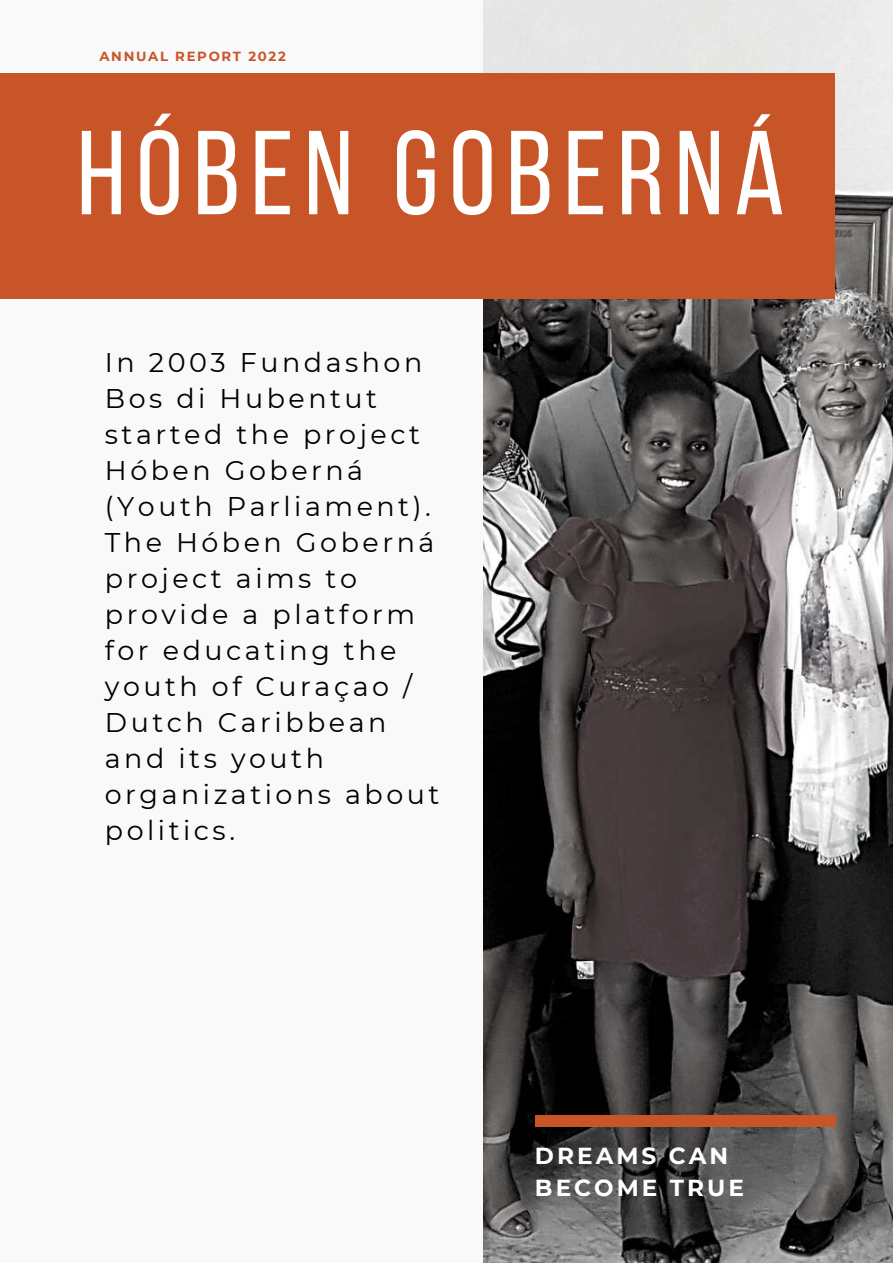
<style>
.page{position:relative;width:893px;height:1264px;background:#fff}
.page>*{position:absolute;margin:0;border:0;box-sizing:border-box;transform-origin:0 0}
.t1{font:119.1px "Bebas Neue";letter-spacing:.09em;color:#fff}
.t2{font:27px/36px "Montserrat";letter-spacing:.13em;color:#000}
.t3{font:700 23.1px/31.5px "Montserrat";letter-spacing:.13em;color:#fff}
.t4{font:700 13.2px "Montserrat";letter-spacing:.13em;color:#c75528}
</style>
<div class="page">
<div style="left:0;top:0;width:892px;height:1262px;background:#f9f9f9"></div>
<img style="left:483px;top:0;width:409px;height:1262px">
<div style="left:535px;top:1115px;width:300px;height:11px;background:#c75528"></div>
<div style="left:0;top:73px;width:834px;height:226px;background:#c75528"></div>
<p class="t4" style="left:99px;top:48px;width:188px">ANNUAL REPORT 2022</p>
<h1 class="t1" style="left:77px;top:125px;width:709px">HÓBEN GOBERNÁ</h1>
<p class="t2" style="left:105px;top:344px;width:336px">In 2003 Fundashon<br>Bos di Hubentut started the project<br>Hóben Goberná (Youth Parliament).<br>The Hóben Goberná project aims to provide a platform for educating the youth of Curaçao /<br>Dutch Caribbean and its youth organizations about politics.</p>
<p class="t3" style="left:535px;top:1140px;width:210px">DREAMS CAN<br>BECOME TRUE</p>
</div>
